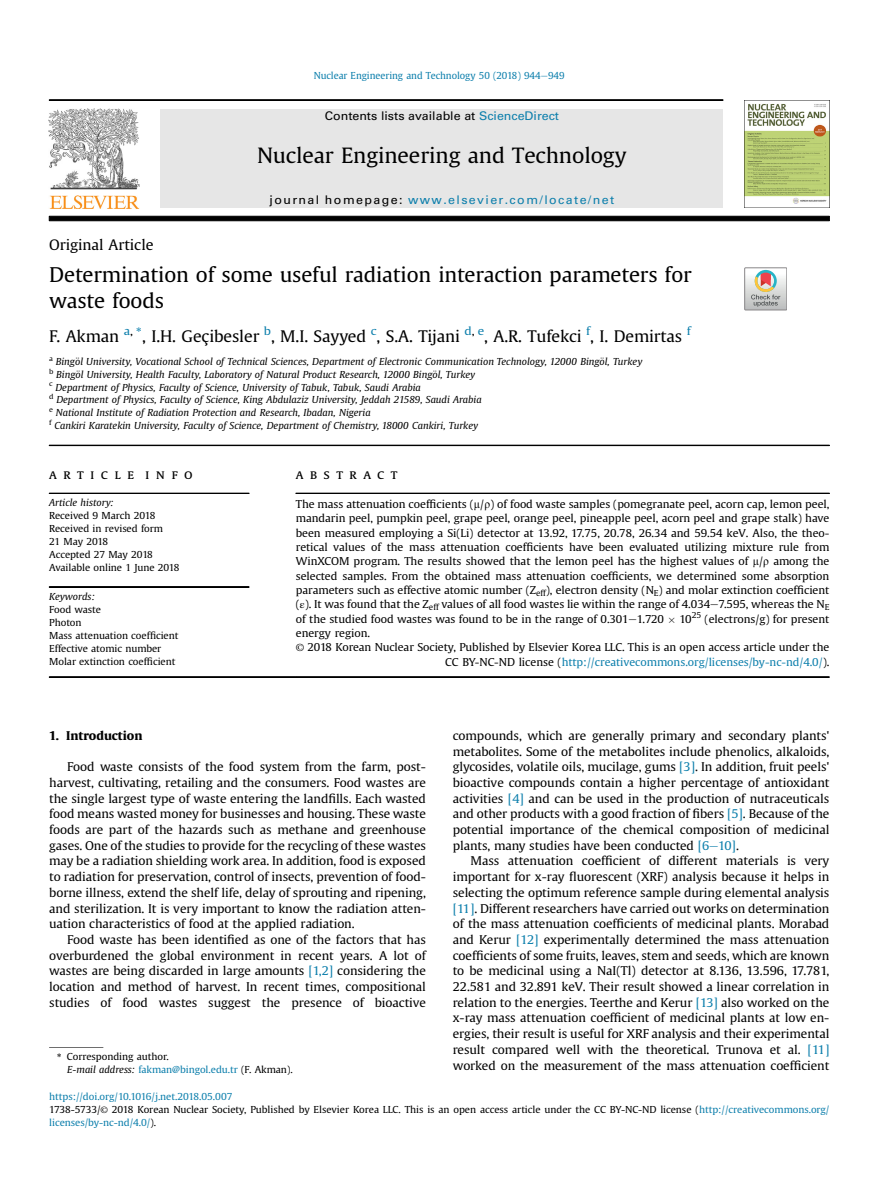
<style>
.page{position:relative;width:893px;height:1191px;background:#fff}
.page>*{position:absolute;margin:0;border:0;box-sizing:border-box;transform-origin:0 0}
.t1{font:20.85px "Adv OT863180 fb";color:#000;scale:1.04 1}
.t2{font:20.1px/25.8px "Adv OT863180 fb";color:#000;scale:1.04 1}
.t3{font:15.9px "Adv OT863180 fb";color:#000;scale:1.04 1}
.t4{font:14.4px "Adv OT863180 fb";color:#000;scale:1.04 1}
.t5{font:13.5px "Adv O Tc 4 d 0 b 532";letter-spacing:.455em;color:#000;scale:1.04 1}
.t6{font:12px/15.8px "Adv OT863180 fb";color:#000;text-align:justify;scale:1.04 1}
.t7{font:12px "Adv PSA35 D";letter-spacing:.11em;color:#0d7fac;scale:1.04 1}
.t8{font:12px "Adv PSA35 D";color:#000;scale:1.04 1}
.t9{font:12px "Adv O Tb 83 ee 1 dd.B";color:#000;scale:1.04 1}
.t10{font:10.8px/14.4px "Adv OT863180 fb";color:#000;text-align:justify;scale:1.04 1}
.t11{font:10.8px "Adv OT863180 fb";color:#0d7fac;scale:1.04 1}
.t12{font:9.6px/12.9px "Adv O Tb 92 eb 7 df.I";color:#000;scale:1.04 1}
.t13{font:9.6px/12.9px "Adv OT863180 fb";color:#000;scale:1.04 1}
.t14{font:9.6px "Adv OT863180 fb";color:#0d7fac}
.t15{font:9.6px "Adv P4 C4 E59";color:#000;scale:1.04 1}
.s1{font-family:"Adv PS44 A44 B"}
.s2{color:#0d7fac}
.s3{color:#000}
.s4{font-family:"Adv OT863180 fb+fb"}
.s5{font-family:"Adv P3 F4 C13";font-size:12.3px}
.s6{font-family:"Adv PS3 F4 C13";font-size:12.3px}
.s7{font-family:"Adv O Td 877 c 31 c"}
.s8{font-family:"Adv O Tb 0 c 9 bf 5 d"}
.s9{font-family:"Adv TT5843 c 571"}
.s10{font-family:"Adv O Tb 92 eb 7 df.I"}
.s11{font-family:"Adv PS44 A44 B";color:#0d7fac}
</style>
<div class="page">
<hr style="left:49px;top:677px;width:247px;height:1px;background:#000">
<hr style="left:296px;top:677px;width:533px;height:1px;background:#000">
<hr style="left:49px;top:445px;width:780px;height:1px;background:#000">
<hr style="left:49px;top:493px;width:200px;height:1px;background:#000">
<hr style="left:49px;top:587px;width:200px;height:1px;background:#000">
<hr style="left:296px;top:493px;width:533px;height:1px;background:#000">
<svg style="left:49px;top:1047px;width:54px;height:1px"></svg>
<div style="left:745px;top:268px;width:42px;height:42px;background:linear-gradient(to bottom,#fff,#bbbebc)"></div>
<div style="left:744px;top:268px;width:43px;height:42px;border:1px solid #888688"></div>
<svg style="left:751px;top:270px;width:29px;height:37px"></svg>
<svg style="left:49px;top:216px;width:780px;height:5px;background:#060606"></svg>
<div style="left:160px;top:109px;width:563px;height:98px;background:#e6e6e6"></div>
<img style="left:48px;top:108px;width:91px;height:100px">
<img style="left:745px;top:100px;width:85px;height:107px">
<hr style="left:49px;top:100px;width:674px;height:1px;background:#000">
<p class="t14" style="left:314px;top:72px;width:252px">Nuclear Engineering and Technology 50 (2018) 944<span class="s1">e</span>949</p>
<p class="t8" style="left:325px;top:108px;width:227px">Contents lists available at <span class="s2">ScienceDirect</span></p>
<h1 class="t1" style="left:257px;top:147px;width:357px">Nuclear Engineering and Technology</h1>
<p class="t7" style="left:269px;top:192px;width:333px"><span class="s3">journal homepage:</span> www.elsevier.com/locate/net</p>
<p class="t4" style="left:49px;top:238px;width:102px">Original Article</p>
<h2 class="t2" style="left:49px;top:264px;width:619px">Determination of some useful radiation interaction parameters for waste foods</h2>
<h3 class="t3" style="left:49px;top:330px;width:618px">F. Akman <sup>a</sup><sup>,</sup> <sup>*</sup>, I.H. Geçibesler <sup>b</sup>, M.I. Sayyed <sup>c</sup>, S.A. Tijani <sup>d</sup><sup>,</sup> <sup>e</sup>, A.R. Tufekci <sup>f</sup>, I. Demirtas <sup>f</sup></h3>
<p class="t12" style="left:49px;top:356px;width:572px"><sup>a</sup> Bingol University, Vocational School of Technical Sciences, Department of Electronic Communication Technology, 12000 Bingol, Turkey</p>
<p class="t15" style="left:75px;top:357px;width:6px">€</p>
<p class="t15" style="left:600px;top:357px;width:6px">€</p>
<p class="t12" style="left:49px;top:368px;width:411px"><sup>b</sup> Bingol University, Health Faculty, Laboratory of Natural Product Research, 12000 Bingol, Turkey</p>
<p class="t15" style="left:76px;top:369px;width:6px">€</p>
<p class="t15" style="left:433px;top:369px;width:6px">€</p>
<p class="t12" style="left:49px;top:381px;width:417px"><sup>c</sup> Department of Physics, Faculty of Science, University of Tabuk, Tabuk, Saudi Arabia<br><sup>d</sup> Department of Physics, Faculty of Science, King Abdulaziz University, Jeddah 21589, Saudi Arabia <sup>e</sup> National Institute of Radiation Protection and Research, Ibadan, Nigeria<br><sup>f</sup> Cankiri Karatekin University, Faculty of Science, Department of Chemistry, 18000 Cankiri, Turkey</p>
<p class="t5" style="left:49px;top:465px;width:139px">article info</p>
<p class="t12" style="left:49px;top:497px;width:63px">Article history:</p>
<p class="t13" style="left:49px;top:510px;width:127px">Received 9 March 2018<br>Received in revised form<br>21 May 2018<br>Accepted 27 May 2018<br>Available online 1 June 2018</p>
<p class="t12" style="left:49px;top:591px;width:45px">Keywords:</p>
<p class="t13" style="left:49px;top:604px;width:126px">Food waste<br>Photon<br>Mass attenuation coef<span class="s4">fi</span>cient<br>Effective atomic number<br>Molar extinction coef<span class="s4">fi</span>cient</p>
<p class="t5" style="left:296px;top:465px;width:99px">abstract</p>
<p class="t10" style="left:296px;top:497px;width:514px">The mass attenuation coef<span class="s4">fi</span>cients (<span class="s5">m</span>/<span class="s6">r</span>) of food waste samples (pomegranate peel, acorn cap, lemon peel, mandarin peel, pumpkin peel, grape peel, orange peel, pineapple peel, acorn peel and grape stalk) have been measured employing a Si(Li) detector at 13.92, 17.75, 20.78, 26.34 and 59.54 keV. Also, the theo&shy;retical values of the mass attenuation coef<span class="s4">fi</span>cients have been evaluated utilizing mixture rule from WinXCOM program. The results showed that the lemon peel has the highest values of <span class="s5">m</span>/<span class="s6">r</span> among the selected samples. From the obtained mass attenuation coef<span class="s4">fi</span>cients, we determined some absorption parameters such as effective atomic number (Z<sub>eff</sub>), electron density (N<sub>E</sub>) and molar extinction coef<span class="s4">fi</span>cient (<span class="s7">ε</span>). It was found that the Z<sub>eff</sub> values of all food wastes lie within the range of 4.034<span class="s1">e</span>7.595, whereas the N<sub>E </sub>of the studied food wastes was found to be in the range of 0.301<span class="s1">e</span>1.720</p>
<p class="t10" style="left:679px;top:612px;width:146px">10<sup>25</sup> (electrons/g) for present</p>
<p class="t10" style="left:296px;top:626px;width:73px">energy region.</p>
<p class="t10" style="left:296px;top:641px;width:514px"><span class="s8">©</span> 2018 Korean Nuclear Society, Published by Elsevier Korea LLC. This is an open access article under the</p>
<p class="t11" style="left:445px;top:657px;width:371px"><span class="s3">CC BY-NC-ND license (</span>http://creativecommons.org/licenses/by-nc-nd/4.0/<span class="s3">).</span></p>
<p class="t9" style="left:49px;top:730px;width:91px">1. Introduction</p>
<p class="t6" style="left:49px;top:760px;width:364px;text-indent:18px">Food waste consists of the food system from the farm, post&shy;harvest, cultivating, retailing and the consumers. Food wastes are the single largest type of waste entering the land<span class="s4">fi</span>lls. Each wasted food means wasted money for businesses and housing. These waste foods are part of the hazards such as methane and greenhouse gases. One of the studies to provide for the recycling of these wastes may be a radiation shielding work area. In addition, food is exposed to radiation for preservation, control of insects, prevention of food&shy;borne illness, extend the shelf life, delay of sprouting and ripening, and sterilization. It is very important to know the radiation atten&shy;uation characteristics of food at the applied radiation.</p>
<p class="t6" style="left:49px;top:932px;width:364px;text-indent:18px">Food waste has been identi<span class="s4">fi</span>ed as one of the factors that has overburdened the global environment in recent years. A lot of wastes are being discarded in large amounts <span class="s2">[1,2]</span> considering the location and method of harvest. In recent times, compositional studies of food wastes suggest the presence of bioactive</p>
<p class="t13" style="left:67px;top:1050px;width:218px;text-indent:-10px"><span class="s9">*</span> Corresponding author.<br><span class="s10">E-mail address:</span> <span class="s2">fakman@bingol.edu.tr</span> (F. Akman).</p>
<p class="t6" style="left:453px;top:728px;width:364px">compounds, which are generally primary and secondary plants' metabolites. Some of the metabolites include phenolics, alkaloids, glycosides, volatile oils, mucilage, gums <span class="s2">[3]</span>. In addition, fruit peels' bioactive compounds contain a higher percentage of antioxidant activities <span class="s2">[4]</span> and can be used in the production of nutraceuticals and other products with a good fraction of <span class="s4">fi</span>bers <span class="s2">[5]</span>. Because of the potential importance of the chemical composition of medicinal plants, many studies have been conducted <span class="s2">[6</span><span class="s11">e</span><span class="s2">10]</span>.</p>
<p class="t6" style="left:453px;top:854px;width:364px;text-indent:18px">Mass attenuation coef<span class="s4">fi</span>cient of different materials is very important for x-ray <span class="s4">fl</span>uorescent (XRF) analysis because it helps in selecting the optimum reference sample during elemental analysis <span class="s2">[11]</span>. Different researchers have carried out works on determination of the mass attenuation coef<span class="s4">fi</span>cients of medicinal plants. Morabad and Kerur <span class="s2">[12]</span> experimentally determined the mass attenuation coef<span class="s4">fi</span>cients of some fruits, leaves, stem and seeds, which are known to be medicinal using a NaI(Tl) detector at 8.136, 13.596, 17.781, 22.581 and 32.891 keV. Their result showed a linear correlation in relation to the energies. Teerthe and Kerur <span class="s2">[13]</span> also worked on the x-ray mass attenuation coef<span class="s4">fi</span>cient of medicinal plants at low en&shy;ergies, their result is useful for XRF analysis and their experimental result compared well with the theoretical. Trunova et al. <span class="s2">[11] </span>worked on the measurement of the mass attenuation coef<span class="s4">fi</span>cient</p>
<p class="t13" style="left:49px;top:1091px;width:752px"><span class="s2">https://doi.org/10.1016/j.net.2018.05.007<br></span>1738-5733/<span class="s8">©</span> 2018 Korean Nuclear Society, Published by Elsevier Korea LLC. This is an open access article under the CC BY-NC-ND license (<span class="s2">http://creativecommons.org/ licenses/by-nc-nd/4.0/</span>).</p>
</div>
